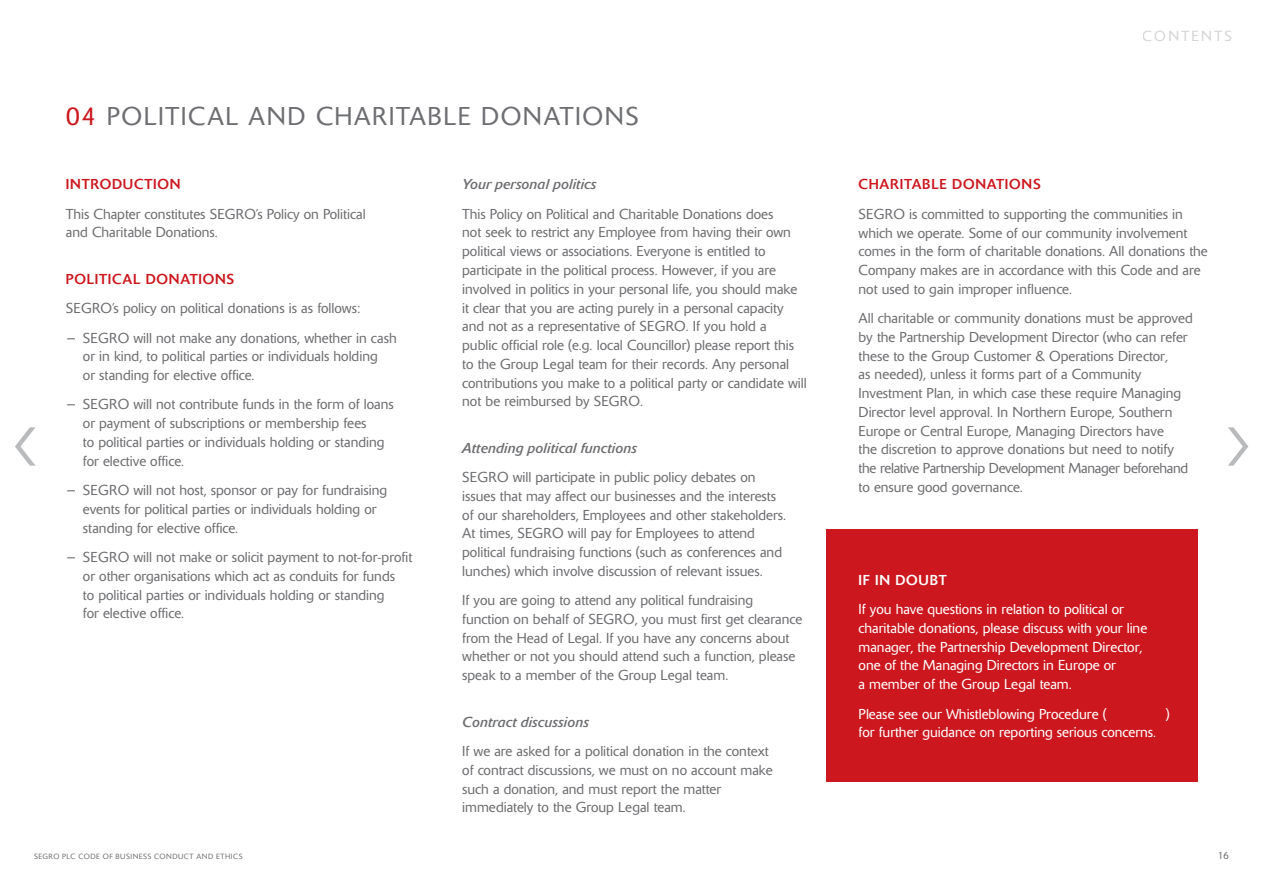
<style>
.page{position:relative;width:1263px;height:893px;background:#fff}
.page>*{position:absolute;margin:0;border:0;box-sizing:border-box;transform-origin:0 0}
.t1{font:300 25.5px "Delta BQ";letter-spacing:.06em;color:#6d6e71}
.t2{font:300 14.4px "Delta BQ";letter-spacing:.165em;color:#a7a9ac}
.t3{font:300 14.25px/18.8px "Delta BQ";color:#6d6e71}
.t4{font:300 14.25px/18.8px "Delta BQ";color:#fff}
.t5{font:italic 14.25px "Delta BQ";color:#6d6e71}
.t6{font:14.25px "Delta BQ";letter-spacing:.05em;color:#cc171e}
.t7{font:14.25px "Delta BQ";letter-spacing:.055em;color:#fff}
.t8{font:300 10.5px "Delta BQ";color:#6d6e71}
.t9{font:300 7.5px "Delta BQ";letter-spacing:.07em;color:#6d6e71}
.s1{color:#cc171e}
</style>
<div class="page">
<div style="left:826px;top:530px;width:371px;height:252px;background:#cc171e"></div>
<svg style="left:15px;top:427px;width:21px;height:39px"></svg>
<svg style="left:1228px;top:427px;width:20px;height:39px"></svg>
<h1 class="t1" style="left:66px;top:101px;width:574px"><span class="s1">04</span> POLITICAL AND CHARITABLE DONATIONS</h1>
<p class="t6" style="left:66px;top:176px;width:116px">INTRODUCTION</p>
<p class="t3" style="left:66px;top:204px;width:301px">This Chapter constitutes SEGRO’s Policy on Political and Charitable Donations.</p>
<p class="t6" style="left:66px;top:270px;width:170px">POLITICAL DONATIONS</p>
<p class="t3" style="left:66px;top:294px;width:332px;line-height:29.4px">SEGRO’s policy on political donations is as follows:<br>− SEGRO will not make any donations, whether in cash</p>
<p class="t3" style="left:83px;top:347px;width:296px">or in kind, to political parties or individuals holding or standing for elective office.</p>
<p class="t3" style="left:83px;top:395px;width:312px;text-indent:-17px">− SEGRO will not contribute funds in the form of loans or payment of subscriptions or membership fees<br>to political parties or individuals holding or standing for elective office.</p>
<p class="t3" style="left:83px;top:481px;width:306px;text-indent:-17px">− SEGRO will not host, sponsor or pay for fundraising events for political parties or individuals holding or standing for elective office.</p>
<p class="t3" style="left:83px;top:548px;width:331px;text-indent:-17px">− SEGRO will not make or solicit payment to not-for-profit or other organisations which act as conduits for funds<br>to political parties or individuals holding or standing<br>for elective office.</p>
<p class="t5" style="left:462px;top:176px;width:136px">Your personal politics</p>
<p class="t3" style="left:462px;top:204px;width:346px">This Policy on Political and Charitable Donations does<br>not seek to restrict any Employee from having their own political views or associations. Everyone is entitled to participate in the political process. However, if you are involved in politics in your personal life, you should make it clear that you are acting purely in a personal capacity and not as a representative of SEGRO. If you hold a<br>public official role (e.g. local Councillor) please report this to the Group Legal team for their records. Any personal contributions you make to a political party or candidate will not be reimbursed by SEGRO.</p>
<p class="t5" style="left:462px;top:439px;width:176px">Attending political functions</p>
<p class="t3" style="left:462px;top:468px;width:325px">SEGRO will participate in public policy debates on issues that may affect our businesses and the interests of our shareholders, Employees and other stakeholders.<br>At times, SEGRO will pay for Employees to attend political fundraising functions (such as conferences and lunches) which involve discussion of relevant issues.</p>
<p class="t3" style="left:462px;top:591px;width:341px">If you are going to attend any political fundraising function on behalf of SEGRO, you must first get clearance from the Head of Legal. If you have any concerns about whether or not you should attend such a function, please speak to a member of the Group Legal team.</p>
<p class="t5" style="left:462px;top:713px;width:128px">Contract discussions</p>
<p class="t3" style="left:462px;top:742px;width:312px">If we are asked for a political donation in the context of contract discussions, we must on no account make such a donation, and must report the matter immediately to the Group Legal team.</p>
<p class="t2" style="left:1143px;top:28px;width:91px">CONTENTS</p>
<p class="t6" style="left:858px;top:176px;width:184px">CHARITABLE DONATIONS</p>
<p class="t3" style="left:858px;top:205px;width:351px">SEGRO is committed to supporting the communities in which we operate. Some of our community involvement comes in the form of charitable donations. All donations the Company makes are in accordance with this Code and are not used to gain improper influence.</p>
<p class="t3" style="left:858px;top:309px;width:336px">All charitable or community donations must be approved by the Partnership Development Director (who can refer these to the Group Customer &amp; Operations Director,<br>as needed), unless it forms part of a Community Investment Plan, in which case these require Managing Director level approval. In Northern Europe, Southern Europe or Central Europe, Managing Directors have<br>the discretion to approve donations but need to notify the relative Partnership Development Manager beforehand to ensure good governance.</p>
<p class="t7" style="left:858px;top:571px;width:90px">IF IN DOUBT</p>
<p class="t4" style="left:858px;top:600px;width:290px">If you have questions in relation to political or charitable donations, please discuss with your line manager, the Partnership Development Director, one of the Managing Directors in Europe or<br>a member of the Group Legal team.</p>
<p class="t4" style="left:858px;top:704px;width:249px">Please see our Whistleblowing Procedure (</p>
<p class="t4" style="left:1166px;top:704px;width:5px">)</p>
<p class="t4" style="left:858px;top:723px;width:299px">for further guidance on reporting serious concerns.</p>
<p class="t9" style="left:34px;top:852px;width:210px">SEGRO PLC CODE OF BUSINESS CONDUCT AND ETHICS</p>
<p class="t8" style="left:1218px;top:849px;width:13px">16</p>
</div>
